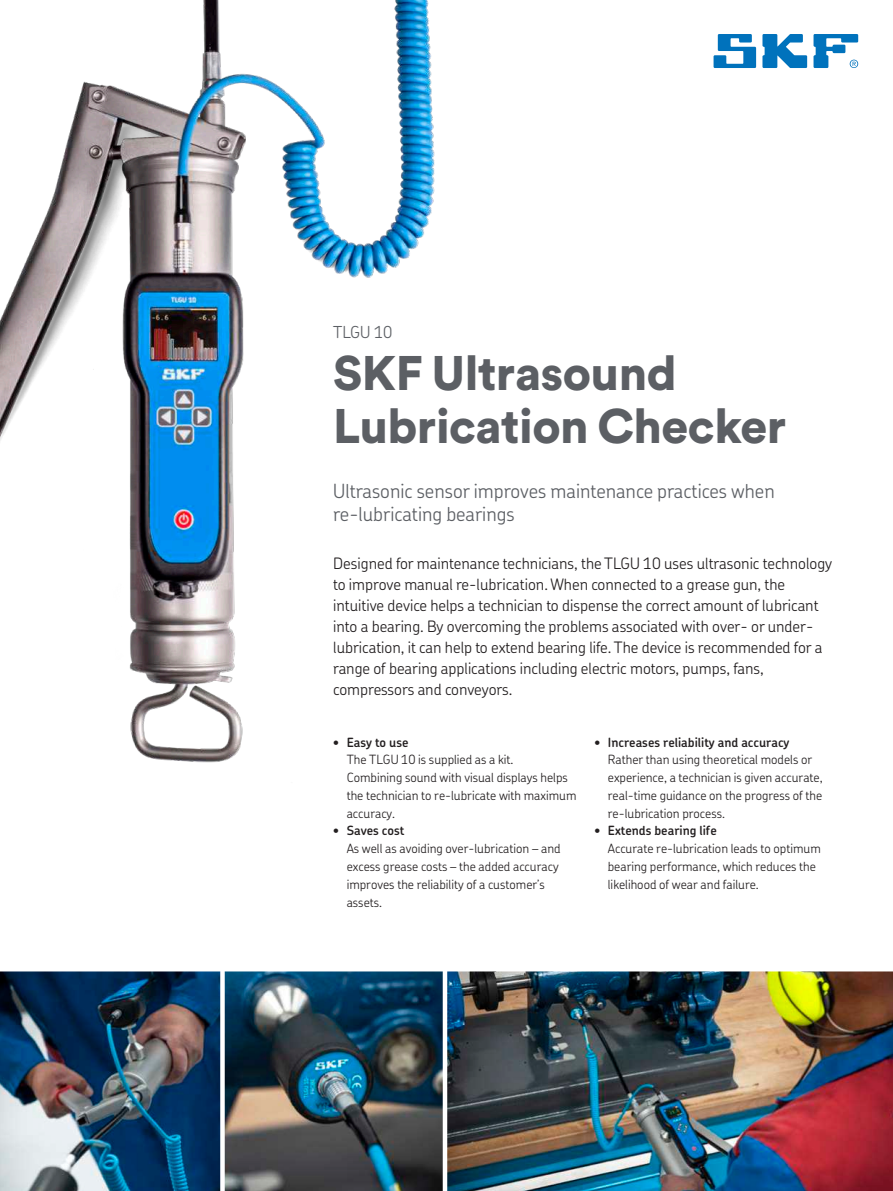
<style>
.page{position:relative;width:893px;height:1191px;background:#fff}
.page>*{position:absolute;margin:0;border:0;box-sizing:border-box;transform-origin:0 0}
.t1{font:900 48px/52.5px "Circular Pro";letter-spacing:-.01em;color:#5c5f64}
.t2{font:300 19.5px/23.4px "SKF Chevin OT";color:#5c5f64}
.t3{font:300 16.5px "SKF Chevin OT";color:#5c5f64}
.t4{font:300 15.75px/21px "SKF Chevin OT";color:#231f20}
.t5{font:300 12.75px/17.7px "SKF Chevin OT";color:#231f20}
.t6{font:600 12.75px "SKF Chevin OT";color:#231f20}
</style>
<div class="page">
<svg style="left:713px;top:34px;width:43px;height:34px"></svg>
<svg style="left:762px;top:34px;width:45px;height:34px"></svg>
<svg style="left:813px;top:34px;width:45px;height:34px"></svg>
<img style="left:447px;top:971px;width:445px;height:220px">
<img style="left:0;top:971px;width:221px;height:220px">
<img style="left:224px;top:971px;width:219px;height:220px">
<div style="left:442px;top:972px;width:5px;height:219px;background:#fff"></div>
<div style="left:220px;top:972px;width:5px;height:219px;background:#fff"></div>
<img style="left:0;top:0;width:435px;height:763px">
<p class="t3" style="left:333px;top:324px;width:61px">TLGU 10</p>
<h1 class="t1" style="left:333px;top:347px;width:454px">SKF Ultrasound<br>Lubrication Checker</h1>
<h2 class="t2" style="left:333px;top:480px;width:443px">Ultrasonic sensor improves maintenance practices when re-lubricating bearings</h2>
<p class="t4" style="left:333px;top:553px;width:500px">Designed for maintenance technicians, the TLGU 10 uses ultrasonic technology to improve manual re-lubrication. When connected to a grease gun, the intuitive device helps a technician to dispense the correct amount of lubricant into a bearing. By overcoming the problems associated with over- or under&shy;lubrication, it can help to extend bearing life. The device is recommended for a range of bearing applications including electric motors, pumps, fans, compressors and conveyors.</p>
<p class="t6" style="left:333px;top:736px;width:77px">• Easy to use</p>
<p class="t5" style="left:346px;top:752px;width:231px">The TLGU 10 is supplied as a kit.<br>Combining sound with visual displays helps the technician to re-lubricate with maximum accuracy.</p>
<p class="t6" style="left:333px;top:825px;width:73px">• Saves cost</p>
<p class="t5" style="left:346px;top:840px;width:215px">As well as avoiding over-lubrication – and excess grease costs – the added accuracy improves the reliability of a customer’s assets.</p>
<p class="t6" style="left:594px;top:736px;width:197px">• Increases reliability and accuracy</p>
<p class="t5" style="left:608px;top:752px;width:216px">Rather than using theoretical models or experience, a technician is given accurate, real-time guidance on the progress of the re-lubrication process.</p>
<p class="t6" style="left:594px;top:825px;width:124px">• Extends bearing life</p>
<p class="t5" style="left:608px;top:840px;width:214px">Accurate re-lubrication leads to optimum bearing performance, which reduces the likelihood of wear and failure.</p>
</div>
